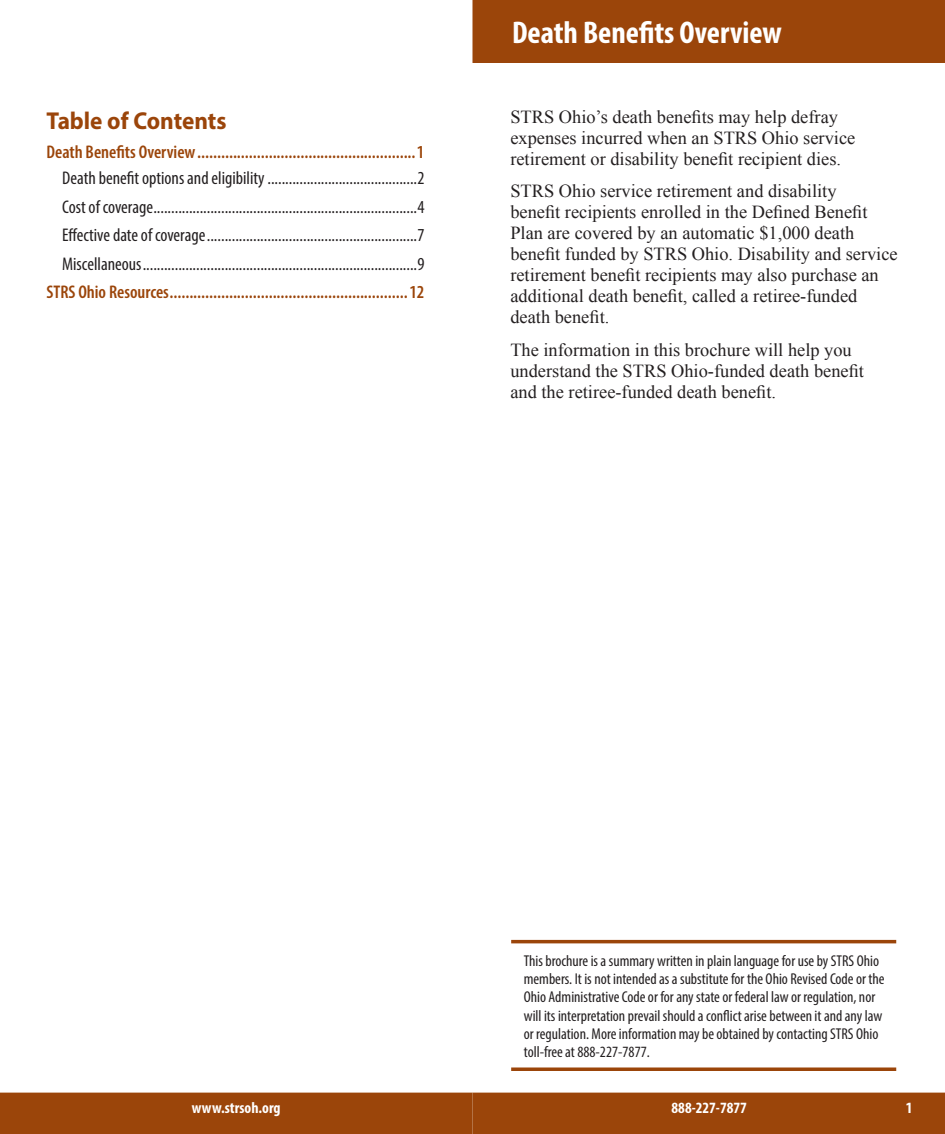
<style>
.page{position:relative;width:945px;height:1134px;background:#fff}
.page>*{position:absolute;margin:0;border:0;box-sizing:border-box;transform-origin:0 0}
.MAIN_HEAD{font:700 condensed 31.5px "Myriad Pro";color:#fff}
.LEVEL_1_HEAD{font:700 24.5px "Myriad Pro";color:#9b450a;scale:.95 1}
.BODY{font:18.38px/21px "Times New Roman";color:#231f20}
.t1{font:condensed 18.38px "Myriad Pro";color:#231f20}
.TOC_HEADS{font:600 condensed 18.38px "Myriad Pro";color:#9b450a}
.BODY-2{font:condensed 15.75px/18.4px "Myriad Pro";color:#231f20}
.t2{font:700 condensed 15.75px "Myriad Pro";color:#fff}
</style>
<div class="page">
<div style="left:0;top:1093px;width:945px;height:41px;background:#9b450a"></div>
<div style="left:472px;top:0;width:473px;height:63px;background:#9b450a"></div>
<hr style="left:511px;top:940px;width:385px;height:3px;background:#9b450a">
<hr style="left:511px;top:1068px;width:385px;height:3px;background:#9b450a">
<p class="LEVEL_1_HEAD" style="left:46px;top:104px;width:191px">Table of Contents</p>
<p class="TOC_HEADS" style="left:46px;top:140px;width:380px">Death Benefits Overview.......................................................1</p>
<p class="t1" style="left:62px;top:167px;width:364px">Death benefit options and eligibility..........................................2</p>
<p class="t1" style="left:62px;top:196px;width:364px">Cost of coverage..........................................................................4</p>
<p class="t1" style="left:62px;top:224px;width:364px">Effective date of coverage...........................................................7</p>
<p class="t1" style="left:62px;top:253px;width:364px">Miscellaneous.............................................................................9</p>
<p class="TOC_HEADS" style="left:46px;top:281px;width:380px">STRS Ohio Resources............................................................12</p>
<p class="MAIN_HEAD" style="left:512px;top:12px;width:271px">Death Benefits Overview</p>
<p class="BODY" style="left:510px;top:106px;width:346px">STRS Ohio’s death benefits may help defray expenses incurred when an STRS Ohio service retirement or disability benefit recipient dies.</p>
<p class="BODY" style="left:510px;top:180px;width:389px">STRS Ohio service retirement and disability<br>benefit recipients enrolled in the Defined Benefit Plan are covered by an automatic $1,000 death benefit funded by STRS Ohio. Disability and service retirement benefit recipients may also purchase an additional death benefit, called a retiree-funded death benefit.</p>
<p class="BODY" style="left:510px;top:339px;width:355px">The information in this brochure will help you understand the STRS Ohio-funded death benefit and the retiree-funded death benefit.</p>
<p class="BODY-2" style="left:524px;top:951px;width:362px">This brochure is a summary written in plain language for use by STRS Ohio members. It is not intended as a substitute for the Ohio Revised Code or the Ohio Administrative Code or for any state or federal law or regulation, nor will its interpretation prevail should a conflict arise between it and any law or regulation. More information may be obtained by contacting STRS Ohio toll-free at 888-227-7877.</p>
<p class="t2" style="left:192px;top:1098px;width:90px">www.strsoh.org</p>
<p class="t2" style="left:672px;top:1098px;width:77px">888-227-7877</p>
<p class="t2" style="left:906px;top:1098px;width:8px">1</p>
</div>
